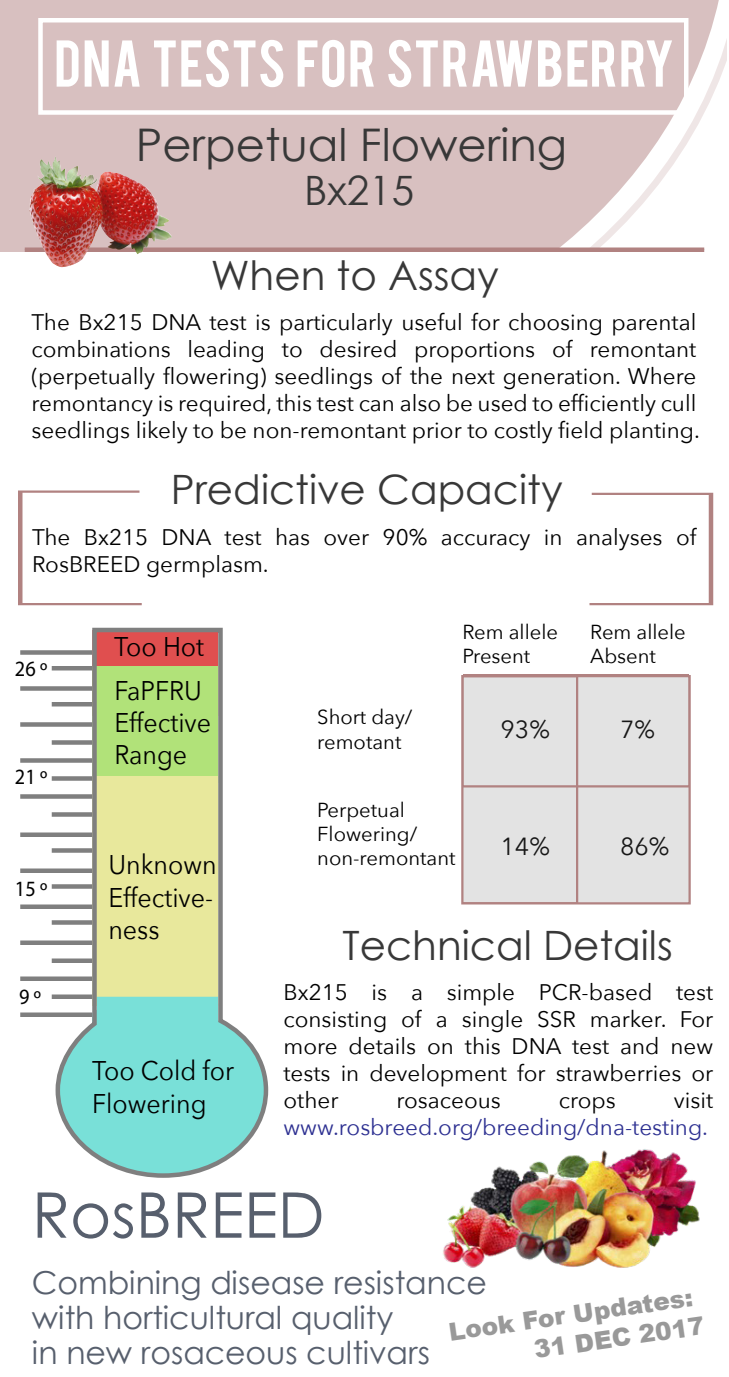
<style>
.page{position:relative;width:729px;height:1377px;background:#fff}
.page>*{position:absolute;margin:0;border:0;box-sizing:border-box;transform-origin:0 0}
.t1{font:63px "Century Gothic";color:#575f6d}
.t2{font:51.98px "Bebas";letter-spacing:.015em;color:#fff}
.t3{font:45px "Century Gothic";color:#383838}
.t4{font:40.5px "Century Gothic";color:#383838}
.t5{font:31.5px/34.9px "Century Gothic";color:#575f6d}
.t6{font:27px/32.4px "Avenir Next";color:#000;scale:.93 1}
.t7{font:900 24.75px/29.5px "Arial";color:#999}
.t8{font:24.75px "Avenir Next";color:#000}
.t9{font:22.5px/27px "Avenir Next";color:#000}
.t10{font:22.5px "Avenir Next";color:#2e3192}
.t11{font:21.82px "Myriad Pro";color:#000;scale:.93 1}
.t12{font:20.25px/24.3px "Avenir Next";color:#000}
</style>
<div class="page">
<img style="left:443px;top:1149px;width:257px;height:119px">
<svg style="left:590px;top:493px;width:123px;height:112px"></svg>
<svg style="left:18px;top:490px;width:124px;height:115px"></svg>
<svg style="left:0;top:0;width:727px;height:252px;background:#dbc6c5"></svg>
<hr style="left:25px;top:248px;width:679px;height:4px;background:#b18281">
<div style="left:38px;top:18px;width:650px;height:97px;border:4px solid #fff"></div>
<img style="left:29px;top:157px;width:125px;height:110px">
<svg style="left:53px;top:627px;width:216px;height:551px"></svg>
<hr style="left:52px;top:666px;width:40px;height:4px;background:#7f7f7f">
<hr style="left:52px;top:702px;width:40px;height:4px;background:#7f7f7f">
<div style="left:52px;top:740px;width:40px;height:5px;background:#7f7f7f"></div>
<div style="left:52px;top:776px;width:40px;height:5px;background:#7f7f7f"></div>
<div style="left:20px;top:650px;width:72px;height:5px;background:#7f7f7f"></div>
<div style="left:20px;top:686px;width:72px;height:5px;background:#7f7f7f"></div>
<div style="left:20px;top:722px;width:72px;height:5px;background:#7f7f7f"></div>
<div style="left:20px;top:758px;width:72px;height:5px;background:#7f7f7f"></div>
<div style="left:52px;top:812px;width:40px;height:5px;background:#7f7f7f"></div>
<div style="left:52px;top:848px;width:40px;height:5px;background:#7f7f7f"></div>
<div style="left:52px;top:884px;width:40px;height:5px;background:#7f7f7f"></div>
<div style="left:52px;top:920px;width:40px;height:5px;background:#7f7f7f"></div>
<div style="left:52px;top:958px;width:40px;height:5px;background:#7f7f7f"></div>
<div style="left:52px;top:994px;width:40px;height:5px;background:#7f7f7f"></div>
<div style="left:20px;top:794px;width:72px;height:5px;background:#7f7f7f"></div>
<div style="left:20px;top:832px;width:72px;height:5px;background:#7f7f7f"></div>
<div style="left:20px;top:868px;width:72px;height:5px;background:#7f7f7f"></div>
<div style="left:20px;top:904px;width:72px;height:5px;background:#7f7f7f"></div>
<div style="left:20px;top:940px;width:72px;height:5px;background:#7f7f7f"></div>
<div style="left:20px;top:976px;width:72px;height:5px;background:#7f7f7f"></div>
<div style="left:20px;top:1012px;width:72px;height:5px;background:#7f7f7f"></div>
<div style="left:464px;top:678px;width:224px;height:223px;background:#e3e3e3"></div>
<div style="left:461px;top:675px;width:230px;height:229px;border:2px solid #b18281"></div>
<h2 class="t2" style="left:54px;top:26px;width:622px">DNA TESTS FOR STRAWBERRY</h2>
<h3 class="t3" style="left:136px;top:117px;width:433px">Perpetual Flowering</h3>
<h3 class="t4" style="left:304px;top:166px;width:111px">Bx215</h3>
<h3 class="t4" style="left:211px;top:250px;width:290px">When to Assay</h3>
<p class="t9" style="left:32px;top:307px;width:670px">The Bx215 DNA test is particularly useful for choosing parental combinations leading to desired proportions of remontant (perpetually flowering) seedlings of the next generation. Where remontancy is required, this test can also be used to efficiently cull seedlings likely to be non-remontant prior to costly field planting.</p>
<h3 class="t4" style="left:171px;top:465px;width:393px">Predictive Capacity</h3>
<p class="t9" style="left:32px;top:522px;width:666px">The Bx215 DNA test has over 90% accuracy in analyses of<br>RosBREED germplasm.</p>
<p class="t11" style="left:15px;top:655px;width:36px">26 º</p>
<p class="t11" style="left:15px;top:763px;width:36px">21 º</p>
<p class="t11" style="left:15px;top:875px;width:36px">15 º</p>
<p class="t11" style="left:19px;top:983px;width:25px">9 º</p>
<p class="t6" style="left:114px;top:623px;width:98px;line-height:43.9px">Too Hot<br>FaPFRU</p>
<p class="t6" style="left:114px;top:705px;width:106px">Effective<br>Range</p>
<p class="t6" style="left:108px;top:847px;width:118px">Unknown<br>Effective&shy;ness</p>
<p class="t6" style="left:92px;top:1054px;width:154px">Too Cold for<br>Flowering</p>
<p class="t12" style="left:317px;top:704px;width:97px">Short day/ remotant</p>
<p class="t12" style="left:462px;top:619px;width:97px">Rem allele<br>Present</p>
<p class="t12" style="left:590px;top:619px;width:97px">Rem allele<br>Absent</p>
<p class="t8" style="left:501px;top:708px;width:51px">93%</p>
<p class="t8" style="left:620px;top:708px;width:36px">7%</p>
<p class="t12" style="left:317px;top:797px;width:140px">Perpetual<br>Flowering/ non-remontant</p>
<p class="t8" style="left:501px;top:825px;width:51px">14%</p>
<p class="t8" style="left:620px;top:825px;width:51px">86%</p>
<h3 class="t4" style="left:343px;top:921px;width:332px">Technical Details</h3>
<p class="t9" style="left:284px;top:978px;width:431px;text-align:justify">Bx215 is a simple PCR-based test consisting of a single SSR marker. For more details on this DNA test and new tests in development for strawberries or other</p>
<p class="t9" style="left:396px;top:1086px;width:106px">rosaceous</p>
<p class="t9" style="left:559px;top:1086px;width:58px">crops</p>
<p class="t9" style="left:674px;top:1086px;width:41px">visit</p>
<p class="t10" style="left:284px;top:1108px;width:426px">www.rosbreed.org/breeding/dna-testing.</p>
<h1 class="t1" style="left:32px;top:1177px;width:294px">RosBREED</h1>
<h3 class="t5" style="left:32px;top:1264px;width:457px">Combining disease resistance with horticultural quality<br>in new rosaceous cultivars</h3>
<p class="t7" style="left:528px;top:1305px;width:173px;text-indent:-82px;rotate:-8deg">Look For Updates:<br>31 DEC 2017</p>
</div>
